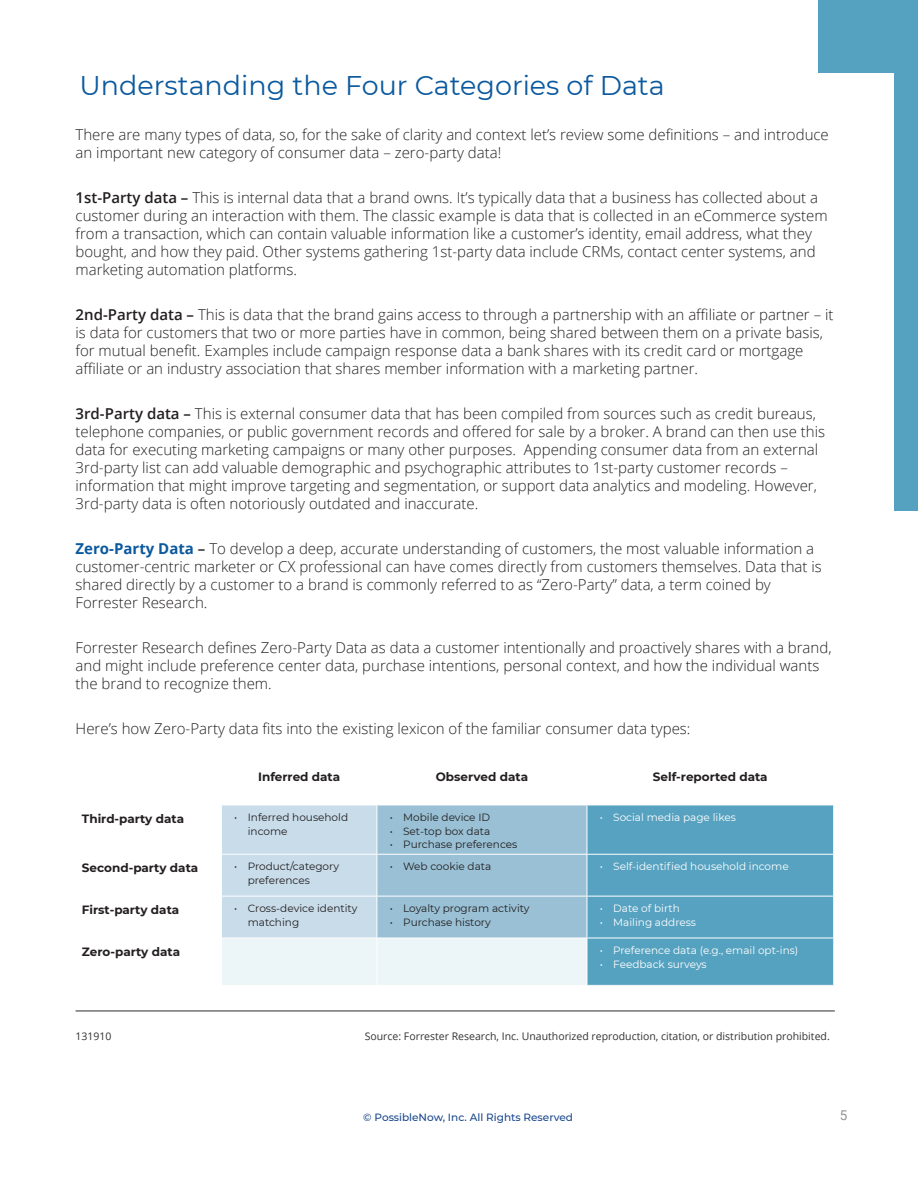
<style>
.page{position:relative;width:918px;height:1188px;background:#fff}
.page>*{position:absolute;margin:0;border:0;box-sizing:border-box;transform-origin:0 0}
.CP_Chapter{font:27px "Montserrat";color:#0b599e}
.CP_Chapter-2{font:300 15px/18px "Open Sans";color:#231f20}
.t1{font:13.5px "Roboto";color:#939598}
.CP_Callout_Signature{font:700 12px "Montserrat";color:#231f20}
.t2{font:10.5px/13.5px "Montserrat";color:#231f20}
.t3{font:10.5px "Montserrat";color:#fff}
.t4{font:10.5px "Open Sans";color:#323332}
.t5{font:500 10.5px "Montserrat";color:#1b488d}
.s1{font-weight:600}
.s2{font-weight:700;color:#0b599e}
</style>
<div class="page">
<div style="left:819px;top:0;width:98px;height:72px;background:#55a2c0"></div>
<div style="left:894px;top:0;width:24px;height:511px;background:#55a2c0"></div>
<svg style="left:222px;top:805px;width:611px;height:180px;background:#9cc6d8"></svg>
<div style="left:587px;top:938px;width:247px;height:47px;background:#55a2c0"></div>
<hr style="left:377px;top:805px;width:1px;height:49px;background:#fff">
<hr style="left:587px;top:805px;width:1px;height:49px;background:#fff">
<hr style="left:221px;top:854px;width:156px;height:1px;background:#fff">
<hr style="left:377px;top:854px;width:210px;height:1px;background:#fff">
<hr style="left:377px;top:855px;width:1px;height:41px;background:#fff">
<hr style="left:587px;top:854px;width:247px;height:1px;background:#fff">
<hr style="left:587px;top:855px;width:1px;height:41px;background:#fff">
<hr style="left:221px;top:896px;width:156px;height:1px;background:#fff">
<hr style="left:377px;top:896px;width:210px;height:1px;background:#fff">
<hr style="left:377px;top:896px;width:1px;height:42px;background:#fff">
<hr style="left:587px;top:896px;width:247px;height:1px;background:#fff">
<hr style="left:587px;top:896px;width:1px;height:42px;background:#fff">
<hr style="left:221px;top:938px;width:156px;height:1px;background:#fff">
<hr style="left:377px;top:938px;width:210px;height:1px;background:#fff">
<hr style="left:377px;top:938px;width:1px;height:47px;background:#fff">
<hr style="left:587px;top:938px;width:247px;height:1px;background:#fff">
<hr style="left:587px;top:938px;width:1px;height:47px;background:#fff">
<hr style="left:833px;top:938px;width:1px;height:47px;background:#fff">
<hr style="left:76px;top:1010px;width:759px;height:2px;background:#434343">
<p class="CP_Chapter" style="left:79px;top:67px;width:587px">Understanding the Four Categories of Data</p>
<p class="CP_Chapter-2" style="left:76px;top:125px;width:755px">There are many types of data, so, for the sake of clarity and context let’s review some definitions – and introduce an important new category of consumer data – zero-party data!</p>
<p class="CP_Chapter-2" style="left:76px;top:188px;width:754px"><span class="s1">1st-Party data –</span> This is internal data that a brand owns. It’s typically data that a business has collected about a customer during an interaction with them. The classic example is data that is collected in an eCommerce system from a transaction, which can contain valuable information like a customer’s identity, email address, what they bought, and how they paid. Other systems gathering 1st-party data include CRMs, contact center systems, and marketing automation platforms.</p>
<p class="CP_Chapter-2" style="left:76px;top:305px;width:759px"><span class="s1">2nd-Party data –</span> This is data that the brand gains access to through a partnership with an affiliate or partner – it is data for customers that two or more parties have in common, being shared between them on a private basis, for mutual benefit. Examples include campaign response data a bank shares with its credit card or mortgage affiliate or an industry association that shares member information with a marketing partner.</p>
<p class="CP_Chapter-2" style="left:76px;top:404px;width:751px"><span class="s1">3rd-Party data –</span> This is external consumer data that has been compiled from sources such as credit bureaus, telephone companies, or public government records and offered for sale by a broker. A brand can then use this data for executing marketing campaigns or many other purposes. Appending consumer data from an external 3rd-party list can add valuable demographic and psychographic attributes to 1st-party customer records – information that might improve targeting and segmentation, or support data analytics and modeling. However, 3rd-party data is often notoriously outdated and inaccurate.</p>
<p class="CP_Chapter-2" style="left:76px;top:539px;width:748px"><span class="s2">Zero-Party Data</span> <span class="s1">–</span> To develop a deep, accurate understanding of customers, the most valuable information a customer-centric marketer or CX professional can have comes directly from customers themselves. Data that is shared directly by a customer to a brand is commonly referred to as “Zero-Party” data, a term coined by Forrester Research.</p>
<p class="CP_Chapter-2" style="left:76px;top:638px;width:758px">Forrester Research defines Zero-Party Data as data a customer intentionally and proactively shares with a brand, and might include preference center data, purchase intentions, personal context, and how the individual wants the brand to recognize them.</p>
<p class="CP_Chapter-2" style="left:76px;top:719px;width:616px">Here’s how Zero-Party data fits into the existing lexicon of the familiar consumer data types:</p>
<p class="CP_Callout_Signature" style="left:258px;top:768px;width:84px">Inferred data</p>
<p class="CP_Callout_Signature" style="left:436px;top:768px;width:94px">Observed data</p>
<p class="CP_Callout_Signature" style="left:653px;top:768px;width:116px">Self-reported data</p>
<p class="CP_Callout_Signature" style="left:82px;top:810px;width:104px">Third-party data</p>
<p class="t2" style="left:248px;top:810px;width:102px;text-indent:-14px">• Inferred household income</p>
<p class="t2" style="left:390px;top:810px;width:102px">• Mobile device ID</p>
<p class="t2" style="left:390px;top:824px;width:102px">• Set-top box data</p>
<p class="t2" style="left:390px;top:837px;width:129px">• Purchase preferences</p>
<p class="t3" style="left:600px;top:810px;width:138px">• Social media page likes</p>
<p class="CP_Callout_Signature" style="left:82px;top:859px;width:118px">Second-party data</p>
<p class="t2" style="left:248px;top:860px;width:93px;text-indent:-14px">• Product/category preferences</p>
<p class="t2" style="left:390px;top:860px;width:103px">• Web cookie data</p>
<p class="t3" style="left:600px;top:859px;width:191px">• Self-identified household income</p>
<p class="CP_Callout_Signature" style="left:82px;top:901px;width:99px">First-party data</p>
<p class="t2" style="left:248px;top:901px;width:111px;text-indent:-14px">• Cross-device identity matching</p>
<p class="t2" style="left:390px;top:901px;width:142px">• Loyalty program activity</p>
<p class="t3" style="left:600px;top:901px;width:82px">• Date of birth</p>
<p class="t3" style="left:600px;top:915px;width:98px">• Mailing address</p>
<p class="t2" style="left:390px;top:915px;width:103px">• Purchase history</p>
<p class="CP_Callout_Signature" style="left:82px;top:943px;width:100px">Zero-party data</p>
<p class="t3" style="left:600px;top:943px;width:200px">• Preference data (e.g., email opt-ins)</p>
<p class="t3" style="left:600px;top:957px;width:109px">• Feedback surveys</p>
<p class="t4" style="left:76px;top:1029px;width:38px">131910</p>
<p class="t4" style="left:365px;top:1029px;width:467px">Source: Forrester Research, Inc. Unauthorized reproduction, citation, or distribution prohibited.</p>
<p class="t5" style="left:363px;top:1110px;width:211px">© PossibleNow, Inc. All Rights Reserved</p>
<p class="t1" style="left:840px;top:1106px;width:9px">5</p>
</div>
